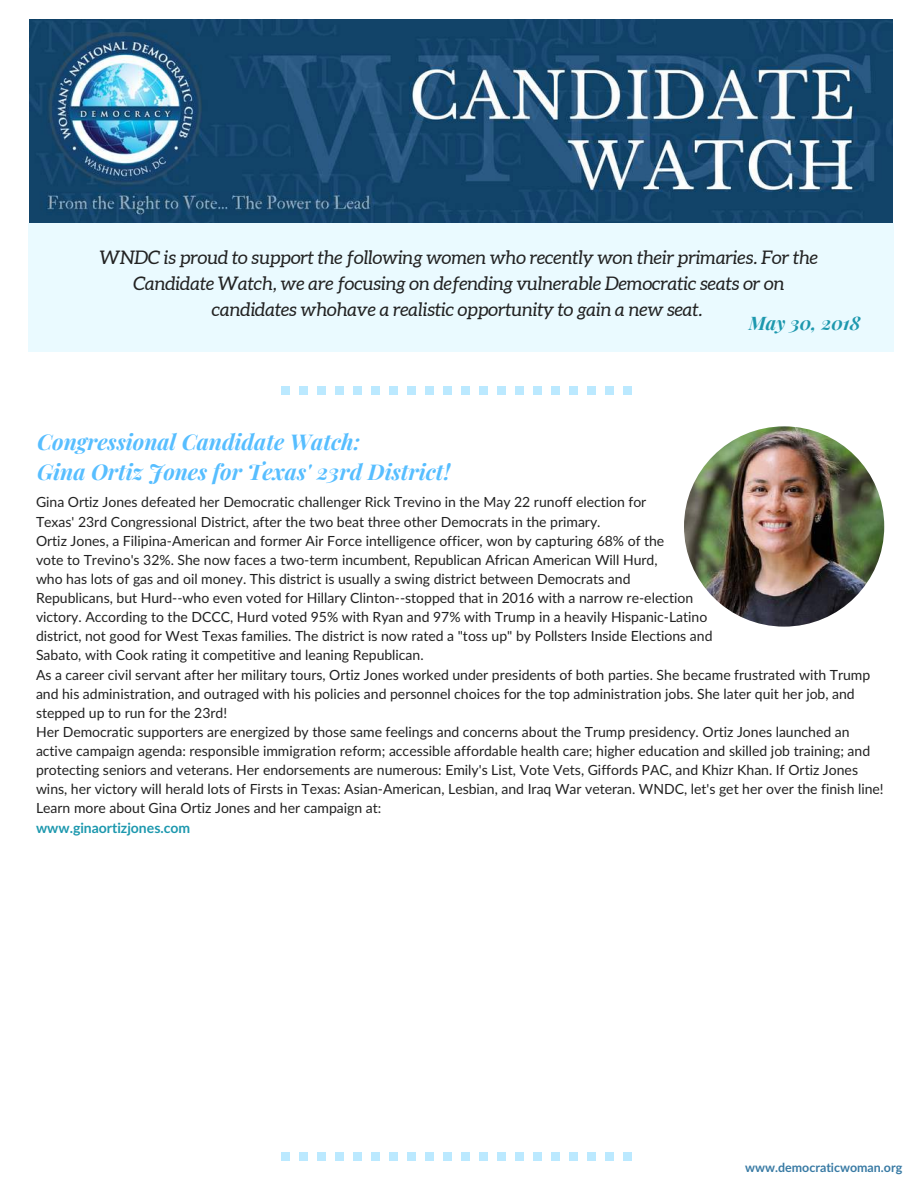
<style>
.page{position:relative;width:918px;height:1188px;background:#fff}
.page>*{position:absolute;margin:0;border:0;box-sizing:border-box;transform-origin:0 0}
.t1{font:italic 700 21.75px/30.3px "Playfair Display";color:#57beff}
.t2{font:italic 18.75px/25.8px "Aleo";color:#222;text-align:center}
.t3{font:italic 700 18.75px "Playfair Display";color:#1d98ae}
.t4{font:13.95px/19.2px "Lato Latin";color:#222}
.t5{font:700 13.95px "Lato";color:#1d98ae}
.t6{font:700 12.45px "Lato";color:#387aa4}
</style>
<div class="page">
<img style="left:29px;top:19px;width:863px;height:205px">
<div style="left:28px;top:224px;width:865px;height:128px;background:#eafaff"></div>
<div style="left:623px;top:386px;width:9px;height:9px;background:#bbe9ff"></div>
<div style="left:605px;top:386px;width:9px;height:9px;background:#bbe9ff"></div>
<div style="left:587px;top:386px;width:9px;height:9px;background:#bbe9ff"></div>
<div style="left:551px;top:386px;width:9px;height:9px;background:#bbe9ff"></div>
<div style="left:533px;top:386px;width:9px;height:9px;background:#bbe9ff"></div>
<div style="left:569px;top:386px;width:9px;height:9px;background:#bbe9ff"></div>
<div style="left:515px;top:386px;width:9px;height:9px;background:#bbe9ff"></div>
<div style="left:317px;top:386px;width:9px;height:9px;background:#bbe9ff"></div>
<div style="left:335px;top:386px;width:9px;height:9px;background:#bbe9ff"></div>
<div style="left:353px;top:386px;width:9px;height:9px;background:#bbe9ff"></div>
<div style="left:299px;top:386px;width:9px;height:9px;background:#bbe9ff"></div>
<div style="left:281px;top:386px;width:9px;height:9px;background:#bbe9ff"></div>
<div style="left:389px;top:386px;width:9px;height:9px;background:#bbe9ff"></div>
<div style="left:443px;top:386px;width:9px;height:9px;background:#bbe9ff"></div>
<div style="left:461px;top:386px;width:9px;height:9px;background:#bbe9ff"></div>
<div style="left:479px;top:386px;width:9px;height:9px;background:#bbe9ff"></div>
<div style="left:407px;top:386px;width:9px;height:9px;background:#bbe9ff"></div>
<div style="left:497px;top:386px;width:9px;height:9px;background:#bbe9ff"></div>
<div style="left:425px;top:386px;width:9px;height:9px;background:#bbe9ff"></div>
<div style="left:371px;top:386px;width:9px;height:9px;background:#bbe9ff"></div>
<div style="left:623px;top:1152px;width:9px;height:9px;background:#bbe9ff"></div>
<div style="left:605px;top:1152px;width:9px;height:9px;background:#bbe9ff"></div>
<div style="left:587px;top:1152px;width:9px;height:9px;background:#bbe9ff"></div>
<div style="left:551px;top:1152px;width:9px;height:9px;background:#bbe9ff"></div>
<div style="left:533px;top:1152px;width:9px;height:9px;background:#bbe9ff"></div>
<div style="left:569px;top:1152px;width:9px;height:9px;background:#bbe9ff"></div>
<div style="left:515px;top:1152px;width:9px;height:9px;background:#bbe9ff"></div>
<div style="left:317px;top:1152px;width:9px;height:9px;background:#bbe9ff"></div>
<div style="left:335px;top:1152px;width:9px;height:9px;background:#bbe9ff"></div>
<div style="left:353px;top:1152px;width:9px;height:9px;background:#bbe9ff"></div>
<div style="left:299px;top:1152px;width:9px;height:9px;background:#bbe9ff"></div>
<div style="left:281px;top:1152px;width:9px;height:9px;background:#bbe9ff"></div>
<div style="left:389px;top:1152px;width:9px;height:9px;background:#bbe9ff"></div>
<div style="left:443px;top:1152px;width:9px;height:9px;background:#bbe9ff"></div>
<div style="left:461px;top:1152px;width:9px;height:9px;background:#bbe9ff"></div>
<div style="left:479px;top:1152px;width:9px;height:9px;background:#bbe9ff"></div>
<div style="left:407px;top:1152px;width:9px;height:9px;background:#bbe9ff"></div>
<div style="left:497px;top:1152px;width:9px;height:9px;background:#bbe9ff"></div>
<div style="left:425px;top:1152px;width:9px;height:9px;background:#bbe9ff"></div>
<div style="left:371px;top:1152px;width:9px;height:9px;background:#bbe9ff"></div>
<img style="left:684px;top:426px;width:200px;height:201px;border-radius:50%">
<h2 class="t2" style="left:100px;top:245px;width:720px">WNDC is proud to support the following women who recently won their primaries. For the<br>Candidate Watch, we are focusing on defending vulnerable Democratic seats or on candidates whohave a realistic opportunity to gain a new seat.</h2>
<h2 class="t3" style="left:749px;top:309px;width:113px">May 30, 2018</h2>
<h1 class="t1" style="left:37px;top:426px;width:415px">Congressional Candidate Watch:<br>Gina Ortiz Jones for Texas' 23rd District!</h1>
<p class="t4" style="left:36px;top:492px;width:849px">Gina Ortiz Jones defeated her Democratic challenger Rick Trevino in the May 22 runoff election for<br>Texas' 23rd Congressional District, after the two beat three other Democrats in the primary.<br>Ortiz Jones, a Filipina-American and former Air Force intelligence officer, won by capturing 68% of the<br>vote to Trevino's 32%. She now faces a two-term incumbent, Republican African American Will Hurd,<br>who has lots of gas and oil money. This district is usually a swing district between Democrats and<br>Republicans, but Hurd--who even voted for Hillary Clinton--stopped that in 2016 with a narrow re-election<br>victory. According to the DCCC, Hurd voted 95% with Ryan and 97% with Trump in a heavily Hispanic-Latino<br>district, not good for West Texas families. The district is now rated a "toss up" by Pollsters Inside Elections and<br>Sabato, with Cook rating it competitive and leaning Republican.<br>As a career civil servant after her military tours, Ortiz Jones worked under presidents of both parties. She became frustrated with Trump and his administration, and outraged with his policies and personnel choices for the top administration jobs. She later quit her job, and stepped up to run for the 23rd!<br>Her Democratic supporters are energized by those same feelings and concerns about the Trump presidency. Ortiz Jones launched an active campaign agenda: responsible immigration reform; accessible affordable health care; higher education and skilled job training; and protecting seniors and veterans. Her endorsements are numerous: Emily's List, Vote Vets, Giffords PAC, and Khizr Khan. If Ortiz Jones wins, her victory will herald lots of Firsts in Texas: Asian-American, Lesbian, and Iraq War veteran. WNDC, let's get her over the finish line!<br>Learn more about Gina Ortiz Jones and her campaign at:</p>
<p class="t5" style="left:36px;top:819px;width:156px">www.ginaortizjones.com</p>
<p class="t6" style="left:745px;top:1160px;width:158px">www.democraticwoman.org</p>
</div>
